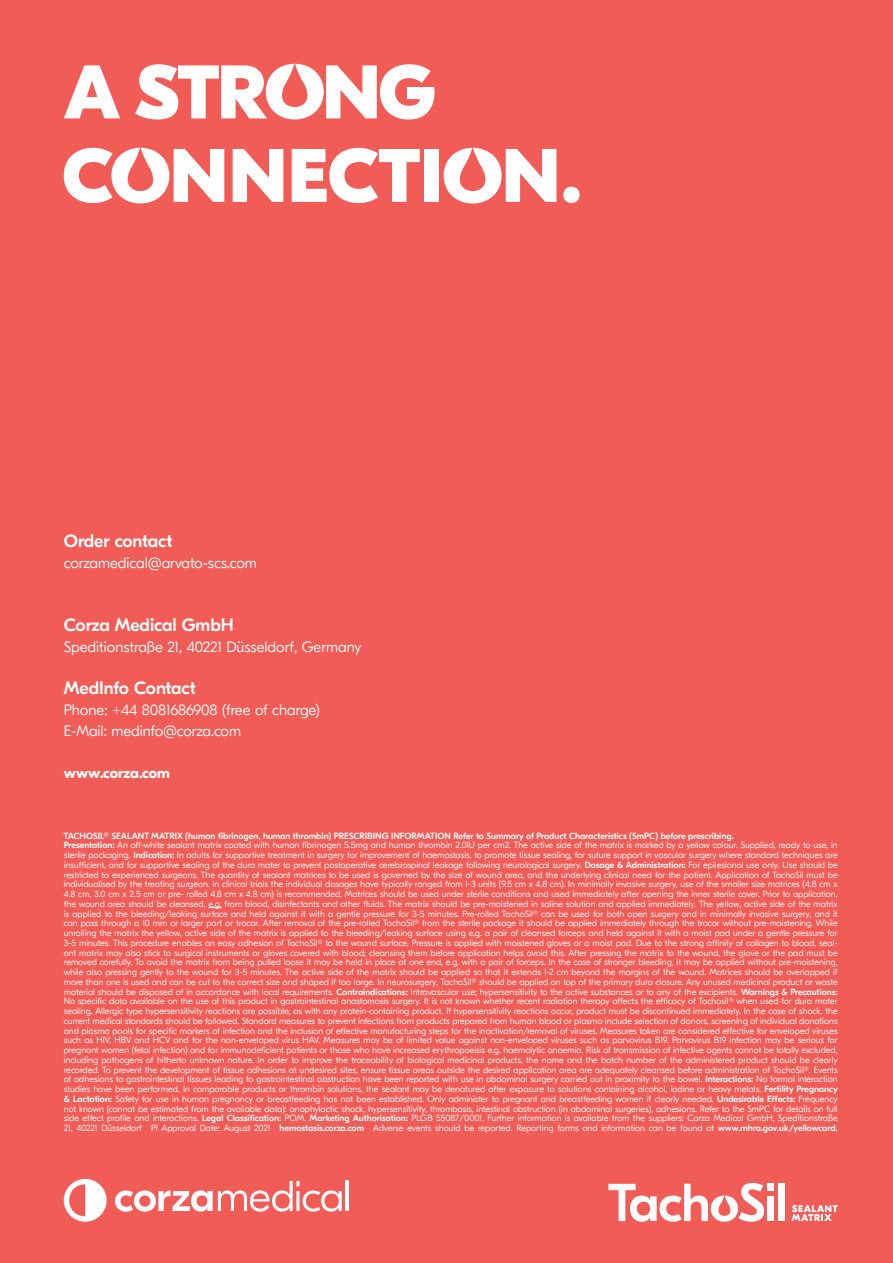
<style>
.page{position:relative;width:893px;height:1263px;background:#f15c56}
.page>*{position:absolute;margin:0;border:0;box-sizing:border-box;transform-origin:0 0}
.t1{font:500 18px "GT Eesti Display";color:#fff}
.t2{font:300 15px/21px "GT Eesti Display";color:#fff}
.t3{font:700 15px "GT Eesti Display";color:#fff}
.t4{font:300 9px/9.8px "GT Eesti Display";color:#fff}
.s1{font-weight:500}
</style>
<div class="page">
<svg style="left:791px;top:1205px;width:47px;height:16px"></svg>
<div style="left:767px;top:1196px;width:7px;height:25px;background:#fff"></div>
<div style="left:767px;top:1184px;width:7px;height:7px;background:#fff"></div>
<div style="left:779px;top:1184px;width:6px;height:37px;background:#fff"></div>
<svg style="left:608px;top:1183px;width:156px;height:39px"></svg>
<hr style="left:346px;top:1181px;width:3px;height:30px;background:#fff">
<svg style="left:115px;top:1181px;width:227px;height:31px"></svg>
<svg style="left:64px;top:1179px;width:43px;height:43px"></svg>
<svg style="left:64px;top:65px;width:56px;height:53px"></svg>
<svg style="left:135px;top:64px;width:299px;height:56px"></svg>
<svg style="left:64px;top:148px;width:160px;height:55px"></svg>
<svg style="left:233px;top:149px;width:50px;height:53px"></svg>
<svg style="left:292px;top:148px;width:128px;height:55px"></svg>
<div style="left:424px;top:149px;width:15px;height:53px;background:#fff"></div>
<svg style="left:444px;top:148px;width:112px;height:55px"></svg>
<svg style="left:563px;top:187px;width:17px;height:16px"></svg>
<svg style="left:209px;top:907px;width:13px;height:1px"></svg>
<h1 class="t1" style="left:64px;top:531px;width:110px">Order contact</h1>
<h2 class="t2" style="left:64px;top:552px;width:195px">corzamedical@arvato-scs.com</h2>
<h1 class="t1" style="left:64px;top:615px;width:171px">Corza Medical GmbH</h1>
<h2 class="t2" style="left:64px;top:636px;width:299px">Speditionstraße 21, 40221 Düsseldorf, Germany</h2>
<h1 class="t1" style="left:64px;top:678px;width:134px">MedInfo Contact</h1>
<h2 class="t2" style="left:64px;top:699px;width:257px">Phone: +44 8081686908 (free of charge)<br>E-Mail: medinfo@corza.com</h2>
<h2 class="t3" style="left:64px;top:764px;width:108px">www.corza.com</h2>
<p class="t4" style="left:64px;top:831px;width:776px"><span class="s1">TACHOSIL® SEALANT MATRIX (human fibrinogen, human thrombin) PRESCRIBING INFORMATION Refer to Summary of Product Characteristics (SmPC) before prescribing.<br>Presentation:</span> An off-white sealant matrix coated with human fibrinogen 5.5mg and human thrombin 2.0IU per cm2. The active side of the matrix is marked by a yellow colour. Supplied, ready to use, in sterile packaging. <span class="s1">Indication:</span> In adults for supportive treatment in surgery for improvement of haemostasis, to promote tissue sealing, for suture support in vascular surgery where standard techniques are insufficient, and for supportive sealing of the dura mater to prevent postoperative cerebrospinal leakage following neurological surgery. <span class="s1">Dosage &amp; Administration:</span> For epilesional use only. Use should be restricted to experienced surgeons. The quantity of sealant matrices to be used is governed by the size of wound area, and the underlying clinical need for the patient. Application of TachoSil must be individualised by the treating surgeon. In clinical trials the individual dosages have typically ranged from 1-3 units (9.5 cm x 4.8 cm). In minimally invasive surgery, use of the smaller size matrices (4.8 cm x 4.8 cm, 3.0 cm x 2.5 cm or pre- rolled 4.8 cm x 4.8 cm) is recommended. Matrices should be used under sterile conditions and used immediately after opening the inner sterile cover. Prior to application, the wound area should be cleansed, e.g. from blood, disinfectants and other fluids. The matrix should be pre-moistened in saline solution and applied immediately. The yellow, active side of the matrix is applied to the bleeding/leaking surface and held against it with a gentle pressure for 3-5 minutes. Pre-rolled TachoSil® can be used for both open surgery and in minimally invasive surgery, and it can pass through a 10 mm or larger port or trocar. After removal of the pre-rolled TachoSil® from the sterile package it should be applied immediately through the trocar without pre-moistening. While unrolling the matrix the yellow, active side of the matrix is applied to the bleeding/leaking surface using e.g. a pair of cleansed forceps and held against it with a moist pad under a gentle pressure for 3-5 minutes. This procedure enables an easy adhesion of TachoSil® to the wound surface. Pressure is applied with moistened gloves or a moist pad. Due to the strong affinity of collagen to blood, seal&shy;ant matrix may also stick to surgical instruments or gloves covered with blood; cleansing them before application helps avoid this. After pressing the matrix to the wound, the glove or the pad must be removed carefully. To avoid the matrix from being pulled loose it may be held in place at one end, e.g. with a pair of forceps. In the case of stronger bleeding, it may be applied without pre-moistening, while also pressing gently to the wound for 3-5 minutes. The active side of the matrix should be applied so that it extends 1-2 cm beyond the margins of the wound. Matrices should be overlapped if more than one is used and can be cut to the correct size and shaped if too large. In neurosurgery, TachoSil® should be applied on top of the primary dura closure. Any unused medicinal product or waste material should be disposed of in accordance with local requirements. <span class="s1">Contraindications:</span> Intravascular use; hypersensitivity to the active substances or to any of the excipients. <span class="s1">Warnings &amp; Precautions:<br></span>No specific data available on the use of this product in gastrointestinal anastomosis surgery. It is not known whether recent radiation therapy affects the efficacy of Tachosil® when used for dura mater sealing. Allergic type hypersensitivity reactions are possible, as with any protein-containing product. If hypersensitivity reactions occur, product must be discontinued immediately. In the case of shock, the current medical standards should be followed. Standard measures to prevent infections from products prepared from human blood or plasma include selection of donors, screening of individual donations and plasma pools for specific markers of infection and the inclusion of effective manufacturing steps for the inactivation/removal of viruses. Measures taken are considered effective for enveloped viruses such as HIV, HBV and HCV and for the non-enveloped virus HAV. Measures may be of limited value against non-enveloped viruses such as parvovirus B19. Parvovirus B19 infection may be serious for pregnant women (fetal infection) and for immunodeficient patients or those who have increased erythropoeisis e.g. haemolytic anaemia. Risk of transmission of infective agents cannot be totally excluded, including pathogens of hitherto unknown nature. In order to improve the traceability of biological medicinal products, the name and the batch number of the administered product should be clearly recorded. To prevent the development of tissue adhesions at undesired sites, ensure tissue areas outside the desired application area are adequately cleansed before administration of TachoSil®. Events of adhesions to gastrointestinal tissues leading to gastrointestinal obstruction have been reported with use in abdominal surgery carried out in proximity to the bowel. <span class="s1">Interactions:</span> No formal interaction studies have been performed. In comparable products or thrombin solutions, the sealant may be denatured after exposure to solutions containing alcohol, iodine or heavy metals. <span class="s1">Fertility Pregnancy &amp; Lactation:</span> Safety for use in human pregnancy or breastfeeding has not been established. Only administer to pregnant and breastfeeding women if clearly needed. <span class="s1">Undesirable Effects:</span> Frequency not known (cannot be estimated from the available data): anaphylactic shock, hypersensitivity, thrombosis, intestinal obstruction (in abdominal surgeries), adhesions. Refer to the SmPC for details on full side effect profile and interactions. <span class="s1">Legal Classification:</span> POM. <span class="s1">Marketing Authorisation:</span> PLGB 55087/0001. Further information is available from the suppliers: Corza Medical GmbH, Speditionstraße 21, 40221 Düsseldorf PI Approval Date: August 2021 <span class="s1">hemostasis.corza.com</span> Adverse events should be reported. Reporting forms and information can be found at <span class="s1">www.mhra.gov.uk/yellowcard.</span></p>
</div>
